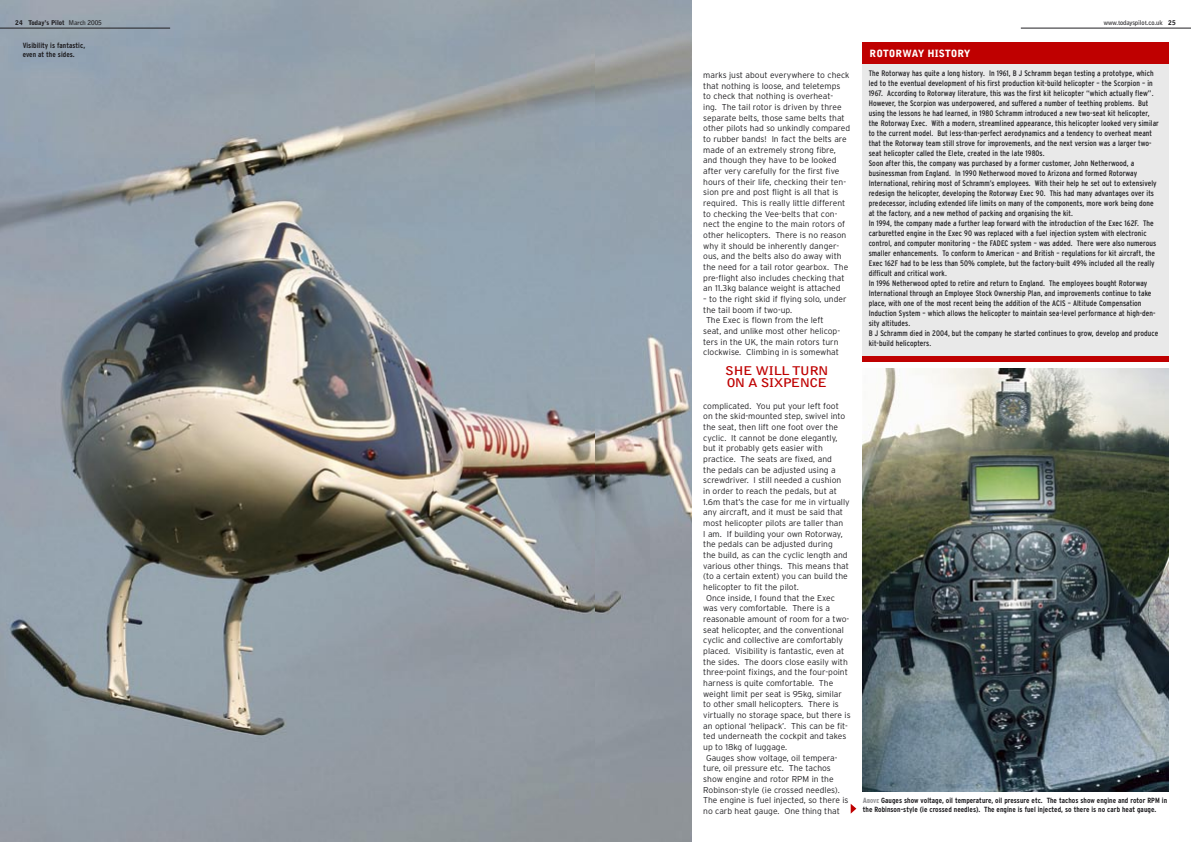
<style>
.page{position:relative;width:1191px;height:842px;background:#fff}
.page>*{position:absolute;margin:0;border:0;box-sizing:border-box;transform-origin:0 0}
.t1{font:700 12px/12px "Bell Gothic BT";letter-spacing:-.05em;color:#bf0000;scale:1.2 1}
.table_heading{font:900 10px "Bell Gothic BT";letter-spacing:.01em;color:#fffefd}
.Copy{font:300 8.5px/10.7px "Interstate";color:#212023}
.Panel_Copy{font:condensed 8px/10px "Interstate";letter-spacing:.01em;color:#212023}
.t2{font:700 condensed 7.5px/9px "Interstate";letter-spacing:.005em;color:#212023}
.t3{font:700 6.5px "Bell Gothic BT";letter-spacing:-.01em;color:#212023}
.t4{font:900 6.5px "Bell Gothic BT";letter-spacing:-.01em;color:#212023}
.s1{font-weight:700}
.s2{font-weight:900}
.s3{font-weight:900;color:#969699}
.s4{font-weight:900;font-size:5.6px;color:#969699}
</style>
<div class="page">
<svg style="left:850px;top:804px;width:6px;height:10px"></svg>
<hr style="left:1020px;top:28px;width:171px;height:1px;background:#212023">
<img style="left:0;top:0;width:595px;height:842px">
<img style="left:862px;top:368px;width:306px;height:423px">
<hr style="left:0;top:28px;width:170px;height:1px;background:#212023">
<div style="left:862px;top:63px;width:306px;height:294px;background:#e9e9e9"></div>
<div style="left:862px;top:43px;width:306px;height:21px;background:#bf0000"></div>
<div style="left:862px;top:356px;width:306px;height:5px;background:#bf0000"></div>
<img style="left:595px;top:0;width:97px;height:842px">
<p class="t4" style="left:15px;top:18px;width:9px">24</p>
<p class="t4" style="left:28px;top:18px;width:75px">Today’s Pilot <span class="s1">March 2005</span></p>
<p class="t2" style="left:23px;top:41px;width:64px">Visibility is fantastic, even at the sides.</p>
<p class="Copy" style="left:703px;top:70px;width:148px">marks just about everywhere to check that nothing is loose, and teletemps to check that nothing is overheat-<br>ing. The tail rotor is driven by three separate belts, those same belts that other pilots had so unkindly compared to rubber bands! In fact the belts are made of an extremely strong fibre, and though they have to be looked after very carefully for the first five hours of their life, checking their ten&shy;sion pre and post flight is all that is required. This is really little different to checking the Vee-belts that con&shy;nect the engine to the main rotors of other helicopters. There is no reason why it should be inherently danger&shy;ous, and the belts also do away with the need for a tail rotor gearbox. The pre-flight also includes checking that an 11.3kg balance weight is attached</p>
<p class="Copy" style="left:703px;top:294px;width:145px">– to the right skid if flying solo, under the tail boom if two-up.</p>
<p class="Copy" style="left:703px;top:315px;width:138px;text-indent:3px">The Exec is flown from the left seat, and unlike most other helicop&shy;ters in the UK, the main rotors turn clockwise. Climbing in is somewhat</p>
<p class="t1" style="left:725px;top:364px;width:88px">SHE WILL TURN<br>ON A SIXPENCE</p>
<p class="Copy" style="left:703px;top:400px;width:148px">complicated. You put your left foot on the skid-mounted step, swivel into the seat, then lift one foot over the cyclic. It cannot be done elegantly, but it probably gets easier with practice. The seats are fixed, and<br>the pedals can be adjusted using a screwdriver. I still needed a cushion in order to reach the pedals, but at 1.6m that’s the case for me in virtually any aircraft, and it must be said that most helicopter pilots are taller than<br>I am. If building your own Rotorway, the pedals can be adjusted during<br>the build, as can the cyclic length and various other things. This means that (to a certain extent) you can build the helicopter to fit the pilot.</p>
<p class="Copy" style="left:703px;top:592px;width:149px;text-indent:3px">Once inside, I found that the Exec was very comfortable. There is a reasonable amount of room for a two&shy;seat helicopter, and the conventional cyclic and collective are comfortably placed. Visibility is fantastic, even at the sides. The doors close easily with three-point fixings, and the four-point harness is quite comfortable. The weight limit per seat is 95kg, similar to other small helicopters. There is virtually no storage space, but there is an optional ‘helipack’. This can be fit&shy;ted underneath the cockpit and takes up to 18kg of luggage.</p>
<p class="Copy" style="left:703px;top:752px;width:147px;text-indent:3px">Gauges show voltage, oil tempera&shy;ture, oil pressure etc. The tachos show engine and rotor RPM in the Robinson-style (ie crossed needles).<br>The engine is fuel injected, so there is no carb heat gauge. One thing that</p>
<p class="t3" style="left:1104px;top:18px;width:73px">www.todayspilot.co.uk <span class="s2">25</span></p>
<p class="table_heading" style="left:869px;top:48px;width:102px">ROTORWAY HISTORY</p>
<p class="Panel_Copy" style="left:868px;top:68px;width:292px">The Rotorway has quite a long history. In 1961, B J Schramm began testing a prototype, which led to the eventual development of his first production kit-build helicopter – the Scorpion – in 1967. According to Rotorway literature, this was the first kit helicopter “which actually flew”.<br>However, the Scorpion was underpowered, and suffered a number of teething problems. But using the lessons he had learned, in 1980 Schramm introduced a new two-seat kit helicopter, the Rotorway Exec. With a modern, streamlined appearance, this helicopter looked very similar to the current model. But less-than-perfect aerodynamics and a tendency to overheat meant that the Rotorway team still strove for improvements, and the next version was a larger two&shy;seat helicopter called the Elete, created in the late 1980s.</p>
<p class="Panel_Copy" style="left:868px;top:158px;width:289px">Soon after this, the company was purchased by a former customer, John Netherwood, a businessman from England. In 1990 Netherwood moved to Arizona and formed Rotorway International, rehiring most of Schramm’s employees. With their help he set out to extensively redesign the helicopter, developing the Rotorway Exec 90. This had many advantages over its predecessor, including extended life limits on many of the components, more work being done at the factory, and a new method of packing and organising the kit.</p>
<p class="Panel_Copy" style="left:868px;top:218px;width:289px">In 1994, the company made a further leap forward with the introduction of the Exec 162F. The carburetted engine in the Exec 90 was replaced with a fuel injection system with electronic control, and computer monitoring – the FADEC system – was added. There were also numerous smaller enhancements. To conform to American – and British – regulations for kit aircraft, the Exec 162F had to be less than 50% complete, but the factory-built 49% included all the really difficult and critical work.</p>
<p class="Panel_Copy" style="left:868px;top:278px;width:288px">In 1996 Netherwood opted to retire and return to England. The employees bought Rotorway International through an Employee Stock Ownership Plan, and improvements continue to take place, with one of the most recent being the addition of the ACIS – Altitude Compensation Induction System – which allows the helicopter to maintain sea-level performance at high-den&shy;sity altitudes.</p>
<p class="Panel_Copy" style="left:868px;top:328px;width:291px">B J Schramm died in 2004, but the company he started continues to grow, develop and produce kit-build helicopters.</p>
<p class="t2" style="left:862px;top:796px;width:306px"><span class="s3">A</span><span class="s4">BOVE</span> Gauges show voltage, oil temperature, oil pressure etc. The tachos show engine and rotor RPM in the Robinson-style (ie crossed needles). The engine is fuel injected, so there is no carb heat gauge.</p>
</div>
